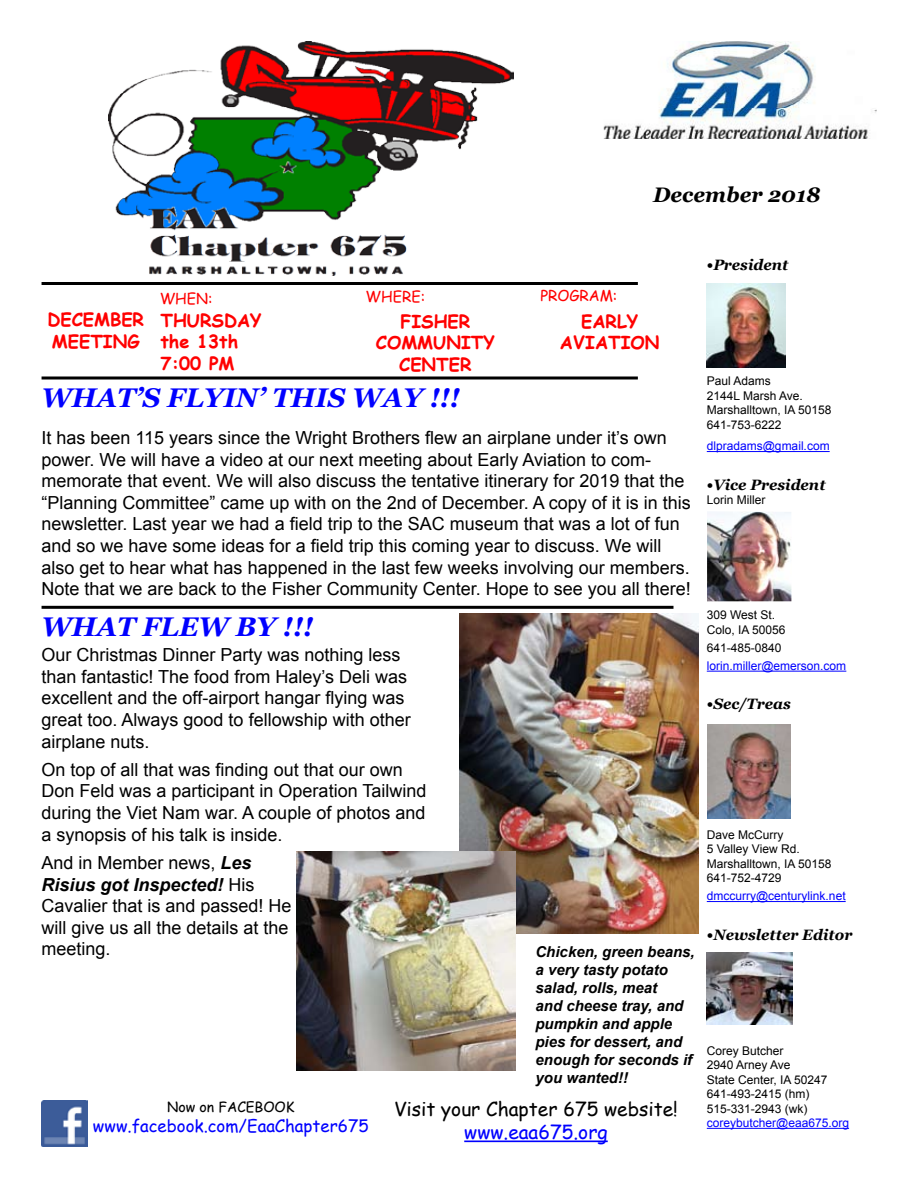
<style>
.page{position:relative;width:918px;height:1188px;background:#fff}
.page>*{position:absolute;margin:0;border:0;box-sizing:border-box;transform-origin:0 0}
.t1{font:italic 700 27px "Georgia";color:#00f}
.t2{font:italic 700 21px "Georgia";color:#000}
.t3{font:19.2px "Comic Sans MS";color:#000}
.t4{font:19.2px "Comic Sans MS";color:#00f}
.t5{font:18px/21.6px "Arial";color:#000}
.t6{font:700 18px/21.6px "Comic Sans MS";color:#f00}
.t7{font:16.8px "Comic Sans MS";color:#00f}
.t8{font:italic 700 15px/18px "Arial";color:#000}
.t9{font:italic 700 15px "Georgia";color:#000}
.t10{font:15px "Comic Sans MS";color:#f00}
.t11{font:14.1px "Comic Sans MS";color:#000}
.t12{font:12px/14.4px "Arial";color:#000}
.t13{font:12px "Arial";color:#00f}
.s1{font-weight:700;font-style:italic}
</style>
<div class="page">
<hr style="left:42px;top:282px;width:596px;height:3px;background:#000">
<hr style="left:42px;top:606px;width:631px;height:3px;background:#000">
<img style="left:603px;top:42px;width:273px;height:97px">
<svg style="left:42px;top:376px;width:596px;height:4px;background:#3f3f3f"></svg>
<img style="left:108px;top:42px;width:405px;height:234px">
<hr style="left:707px;top:451px;width:123px;height:1px;background:#00f">
<hr style="left:707px;top:671px;width:139px;height:1px;background:#00f">
<hr style="left:707px;top:901px;width:139px;height:1px;background:#00f">
<hr style="left:707px;top:1128px;width:142px;height:1px;background:#00f">
<img style="left:707px;top:953px;width:86px;height:71px">
<img style="left:707px;top:724px;width:83px;height:95px">
<img style="left:707px;top:284px;width:79px;height:84px">
<img style="left:42px;top:1101px;width:45px;height:45px">
<hr style="left:464px;top:1141px;width:144px;height:1px;background:#00f">
<img style="left:707px;top:511px;width:84px;height:90px">
<img style="left:459px;top:614px;width:240px;height:320px">
<img style="left:297px;top:852px;width:218px;height:218px">
<p class="t2" style="left:653px;top:181px;width:169px">December 2018</p>
<p class="t6" style="left:47px;top:308px;width:98px">DECEMBER<br>MEETING</p>
<p class="t10" style="left:160px;top:287px;width:54px">WHEN:</p>
<p class="t6" style="left:160px;top:309px;width:103px">THURSDAY the 13th<br>7:00 PM</p>
<p class="t10" style="left:366px;top:285px;width:61px">WHERE:</p>
<p class="t6" style="left:376px;top:310px;width:120px;text-align:center">FISHER<br>COMMUNITY<br>CENTER</p>
<h1 class="t1" style="left:42px;top:380px;width:420px">WHAT’S FLYIN’ THIS WAY !!!</h1>
<p class="t10" style="left:540px;top:285px;width:79px">PROGRAM:</p>
<p class="t6" style="left:560px;top:310px;width:101px;text-align:center">EARLY<br>AVIATION</p>
<p class="t5" style="left:42px;top:427px;width:651px">It has been 115 years since the Wright Brothers flew an airplane under it’s own power. We will have a video at our next meeting about Early Aviation to com&shy;memorate that event. We will also discuss the tentative itinerary for 2019 that the “Planning Committee” came up with on the 2nd of December. A copy of it is in this newsletter. Last year we had a field trip to the SAC museum that was a lot of fun and so we have some ideas for a field trip this coming year to discuss. We will also get to hear what has happened in the last few weeks involving our members.<br>Note that we are back to the Fisher Community Center. Hope to see you all there!</p>
<h1 class="t1" style="left:42px;top:609px;width:273px">WHAT FLEW BY !!!</h1>
<p class="t5" style="left:42px;top:644px;width:371px">Our Christmas Dinner Party was nothing less than fantastic! The food from Haley’s Deli was excellent and the off-airport hangar flying was great too. Always good to fellowship with other airplane nuts.</p>
<p class="t5" style="left:42px;top:759px;width:386px">On top of all that was finding out that our own Don Feld was a participant in Operation Tailwind during the Viet Nam war. A couple of photos and a synopsis of his talk is inside.</p>
<p class="t5" style="left:42px;top:852px;width:252px">And in Member news, <span class="s1">Les<br>Risius got Inspected!</span> His<br>Cavalier that is and passed! He will give us all the details at the meeting.</p>
<p class="t8" style="left:536px;top:943px;width:161px">Chicken, green beans, a very tasty potato salad, rolls, meat<br>and cheese tray, and pumpkin and apple pies for dessert, and enough for seconds if you wanted!!</p>
<p class="t11" style="left:167px;top:1096px;width:129px">Now on FACEBOOK</p>
<p class="t7" style="left:93px;top:1114px;width:277px">www.facebook.com/EaaChapter675</p>
<p class="t3" style="left:394px;top:1095px;width:285px">Visit your Chapter 675 website!</p>
<p class="t4" style="left:464px;top:1118px;width:145px">www.eaa675.org</p>
<p class="t9" style="left:707px;top:255px;width:83px">•President</p>
<p class="t12" style="left:707px;top:374px;width:126px">Paul Adams<br>2144L Marsh Ave.<br>Marshalltown, IA 50158<br>641-753-6222</p>
<p class="t13" style="left:707px;top:438px;width:124px">dlpradams@gmail.com</p>
<p class="t9" style="left:707px;top:475px;width:120px">•Vice President</p>
<p class="t12" style="left:707px;top:493px;width:60px">Lorin Miller</p>
<p class="t12" style="left:707px;top:608px;width:80px">309 West St.<br>Colo, IA 50056</p>
<p class="t12" style="left:707px;top:641px;width:76px">641-485-0840</p>
<p class="t13" style="left:707px;top:658px;width:141px">lorin.miller@emerson.com</p>
<p class="t9" style="left:707px;top:695px;width:86px">•Sec/Treas</p>
<p class="t12" style="left:707px;top:828px;width:126px">Dave McCurry<br>5 Valley View Rd.<br>Marshalltown, IA 50158<br>641-752-4729</p>
<p class="t13" style="left:707px;top:888px;width:140px">dmccurry@centurylink.net</p>
<p class="t9" style="left:707px;top:925px;width:147px">•Newsletter Editor</p>
<p class="t12" style="left:707px;top:1044px;width:122px">Corey Butcher<br>2940 Arney Ave<br>State Center, IA 50247<br>641-493-2415 (hm)<br>515-331-2943 (wk)</p>
<p class="t13" style="left:707px;top:1115px;width:144px">coreybutcher@eaa675.org</p>
</div>
